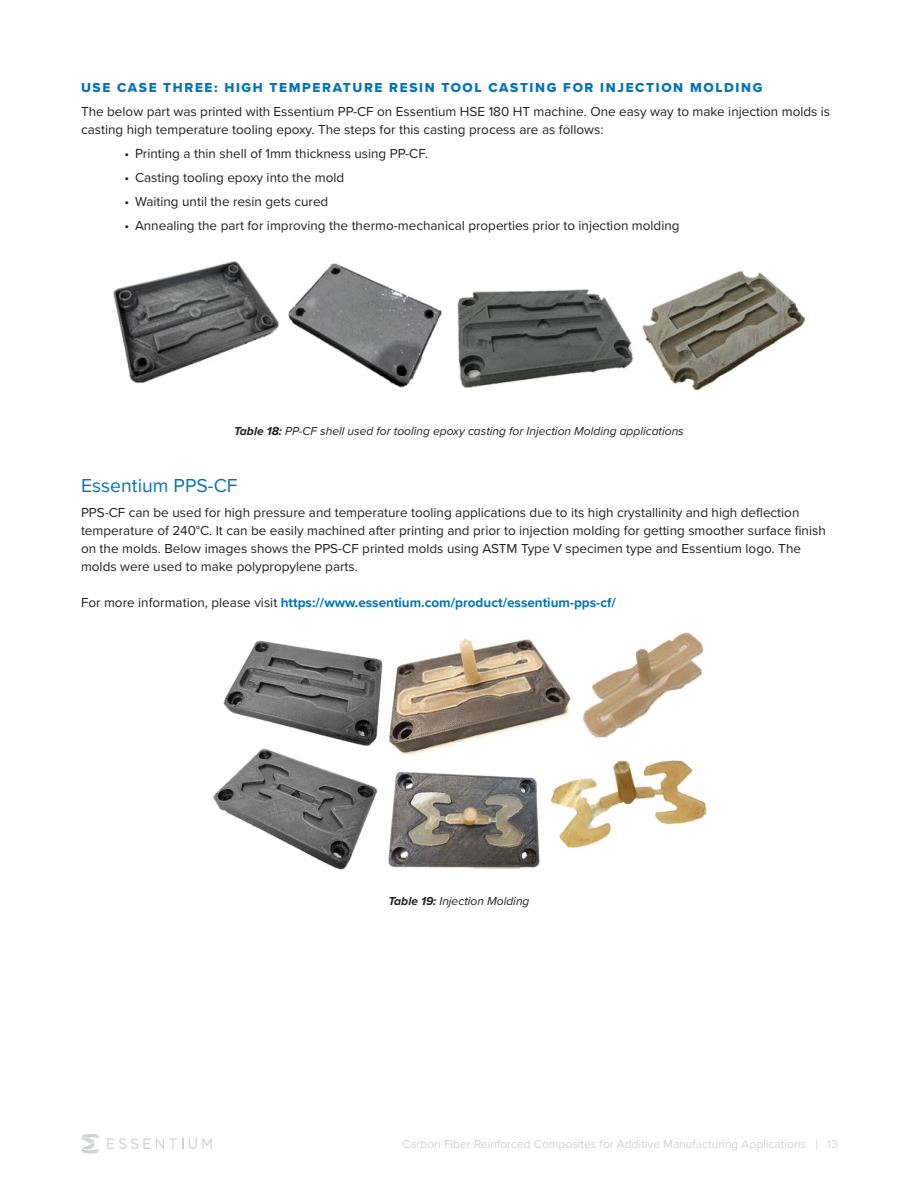
<style>
.page{position:relative;width:918px;height:1188px;background:#fff}
.page>*{position:absolute;margin:0;border:0;box-sizing:border-box;transform-origin:0 0}
.t1{font:19.5px "Proxima Nova";color:#0075bb}
.t2{font:13.5px/18px "Proxima Nova";color:#231f20}
.t3{font:700 13.5px "Proxima Nova";color:#0274ba}
.t4{font:13.5px "Proxima Nova Extrabld";letter-spacing:.12em;color:#0274ba}
.t5{font:italic 12px "Proxima Nova";color:#231f20}
.t6{font:12px "Proxima Nova";color:#d1d2d4}
.s1{font-weight:700}
.s2{font-weight:400;color:#231f20}
.s3{font-size:15.9px}
</style>
<div class="page">
<img style="left:113px;top:261px;width:692px;height:130px">
<img style="left:213px;top:632px;width:493px;height:238px">
<svg style="left:81px;top:1134px;width:18px;height:20px"></svg>
<svg style="left:107px;top:1138px;width:76px;height:11px"></svg>
<svg style="left:189px;top:1138px;width:23px;height:11px"></svg>
<p class="t4" style="left:81px;top:77px;width:683px">USE CASE THREE: HIGH TEMPERATURE RESIN TOOL CASTING FOR INJECTION MOLDING</p>
<p class="t2" style="left:81px;top:102px;width:751px">The below part was printed with Essentium PP-CF on Essentium HSE 180 HT machine. One easy way to make injection molds is casting high temperature tooling epoxy. The steps for this casting process are as follows:</p>
<p class="t2" style="left:124px;top:144px;width:305px">• Printing a thin shell of 1mm thickness using PP-CF.</p>
<p class="t2" style="left:124px;top:168px;width:221px">• Casting tooling epoxy into the mold</p>
<p class="t2" style="left:124px;top:192px;width:205px">• Waiting until the resin gets cured</p>
<p class="t2" style="left:124px;top:216px;width:557px">• Annealing the part for improving the thermo-mechanical properties prior to injection molding</p>
<p class="t5" style="left:234px;top:422px;width:451px"><span class="s1">Table 18:</span> PP-CF shell used for tooling epoxy casting for Injection Molding applications</p>
<p class="t1" style="left:81px;top:471px;width:158px">Essentium PPS-CF</p>
<p class="t2" style="left:81px;top:503px;width:746px">PPS-CF can be used for high pressure and temperature tooling applications due to its high crystallinity and high deflection temperature of 240°C. It can be easily machined after printing and prior to injection molding for getting smoother surface finish on the molds. Below images shows the PPS-CF printed molds using ASTM Type V specimen type and Essentium logo. The molds were used to make polypropylene parts.</p>
<p class="t3" style="left:81px;top:592px;width:536px"><span class="s2">For more information, please visit</span> https://www.essentium.com/product/essentium-pps-cf/</p>
<p class="t5" style="left:388px;top:892px;width:143px"><span class="s1">Table 19:</span> Injection Molding</p>
<p class="t6" style="left:402px;top:1135px;width:437px">Carbon Fiber Reinforced Composites for Additive Manufacturing Applications <span class="s3">|</span> 13</p>
</div>
